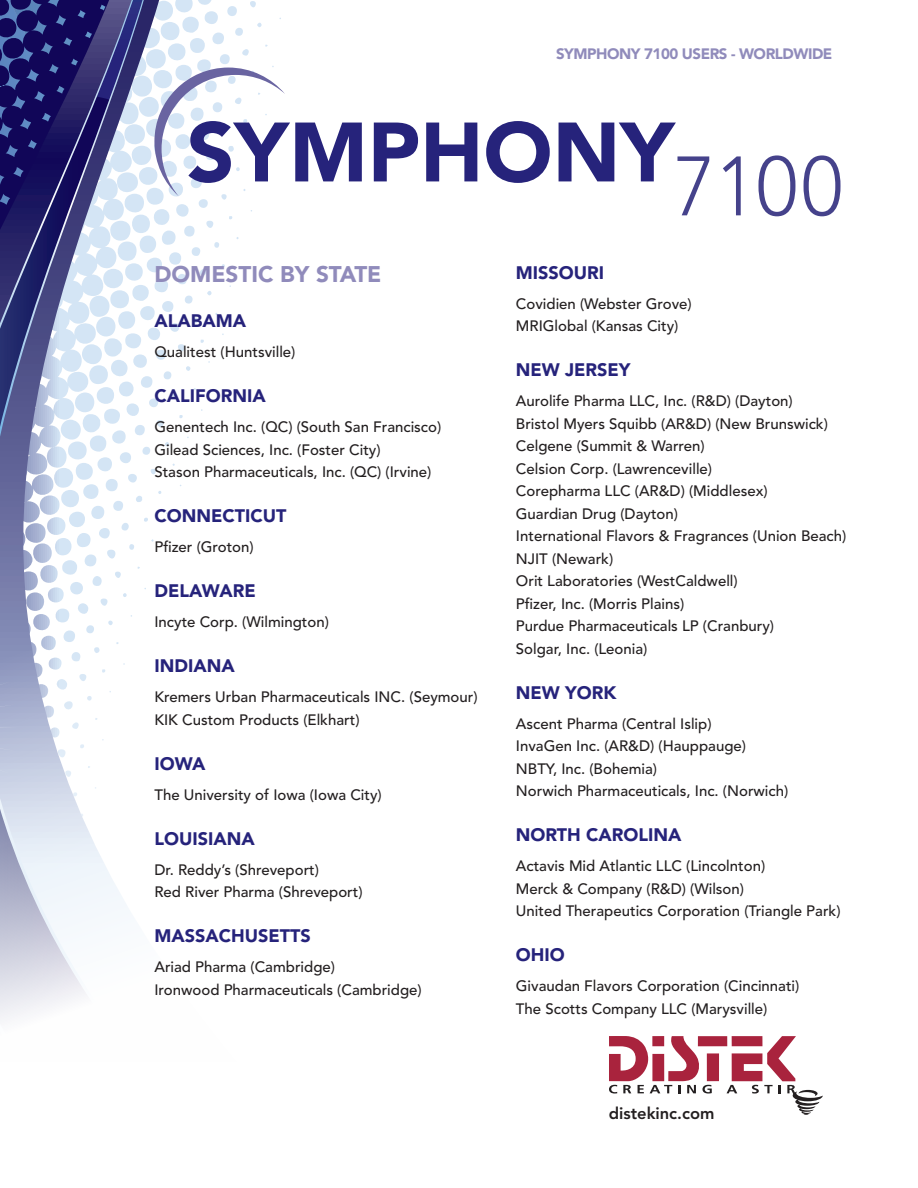
<style>
.page{position:relative;width:918px;height:1188px;background:#fff}
.page>*{position:absolute;margin:0;border:0;box-sizing:border-box;transform-origin:0 0}
.t1{font:900 83.25px "Avenir LT Std";color:#26237b}
.t2{font:900 22.5px "Avenir LT Std";color:#908bbb}
.t3{font:900 18px "Avenir LT Std";color:#26237b}
.t4{font:800 16.5px "Avenir LT Std";color:#231f20}
.t5{font:500 15px/22.5px "Avenir LT Std";color:#231f20}
.t6{font:900 15px "Avenir LT Std";letter-spacing:-.03em;color:#908bbb}
.s1{font-weight:300;color:#45428b}
</style>
<div class="page">
<svg style="left:0;top:277px;width:180px;height:744px"></svg>
<svg style="left:0;top:579px;width:17px;height:297px;background:#a4acca"></svg>
<svg style="left:0;top:0;width:285px;height:277px"></svg>
<div style="left:698px;top:1036px;width:29px;height:10px;background:#a9233d"></div>
<div style="left:707px;top:1053px;width:12px;height:28px;background:#a9233d"></div>
<svg style="left:609px;top:1036px;width:103px;height:58px"></svg>
<svg style="left:727px;top:1036px;width:96px;height:79px"></svg>
<p class="t6" style="left:556px;top:44px;width:278px">SYMPHONY 7100 USERS - WORLDWIDE</p>
<h1 class="t1" style="left:187px;top:102px;width:657px">SYMPHONY<span class="s1">7100</span></h1>
<h2 class="t2" style="left:154px;top:261px;width:229px">DOMESTIC BY STATE</h2>
<p class="t3" style="left:154px;top:310px;width:93px">ALABAMA</p>
<p class="t5" style="left:154px;top:341px;width:143px">Qualitest (Huntsville)</p>
<p class="t3" style="left:154px;top:385px;width:113px">CALIFORNIA</p>
<p class="t5" style="left:154px;top:416px;width:288px">Genentech Inc. (QC) (South San Francisco)<br>Gilead Sciences, Inc. (Foster City)<br>Stason Pharmaceuticals, Inc. (QC) (Irvine)</p>
<p class="t3" style="left:154px;top:505px;width:133px">CONNECTICUT</p>
<p class="t5" style="left:154px;top:536px;width:101px">Pfizer (Groton)</p>
<p class="t3" style="left:154px;top:580px;width:103px">DELAWARE</p>
<p class="t5" style="left:154px;top:611px;width:176px">Incyte Corp. (Wilmington)</p>
<p class="t3" style="left:154px;top:655px;width:82px">INDIANA</p>
<p class="t5" style="left:154px;top:686px;width:325px">Kremers Urban Pharmaceuticals INC. (Seymour)<br>KIK Custom Products (Elkhart)</p>
<p class="t3" style="left:154px;top:752px;width:53px">IOWA</p>
<p class="t5" style="left:154px;top:784px;width:229px">The University of Iowa (Iowa City)</p>
<p class="t3" style="left:154px;top:827px;width:102px">LOUISIANA</p>
<p class="t5" style="left:154px;top:859px;width:210px">Dr. Reddy’s (Shreveport)<br>Red River Pharma (Shreveport)</p>
<p class="t3" style="left:154px;top:925px;width:158px">MASSACHUSETTS</p>
<p class="t5" style="left:154px;top:956px;width:269px">Ariad Pharma (Cambridge)<br>Ironwood Pharmaceuticals (Cambridge)</p>
<p class="t3" style="left:516px;top:262px;width:90px">MISSOURI</p>
<p class="t5" style="left:516px;top:293px;width:177px">Covidien (Webster Grove)<br>MRIGlobal (Kansas City)</p>
<p class="t3" style="left:516px;top:359px;width:116px">NEW JERSEY</p>
<p class="t5" style="left:516px;top:390px;width:332px">Aurolife Pharma LLC, Inc. (R&amp;D) (Dayton)<br>Bristol Myers Squibb (AR&amp;D) (New Brunswick)<br>Celgene (Summit &amp; Warren)<br>Celsion Corp. (Lawrenceville)<br>Corepharma LLC (AR&amp;D) (Middlesex)<br>Guardian Drug (Dayton)<br>International Flavors &amp; Fragrances (Union Beach)<br>NJIT (Newark)<br>Orit Laboratories (WestCaldwell)<br>Pfizer, Inc. (Morris Plains)<br>Purdue Pharmaceuticals LP (Cranbury)<br>Solgar, Inc. (Leonia)</p>
<p class="t3" style="left:516px;top:682px;width:102px">NEW YORK</p>
<p class="t5" style="left:516px;top:713px;width:274px">Ascent Pharma (Central Islip)<br>InvaGen Inc. (AR&amp;D) (Hauppauge)<br>NBTY, Inc. (Bohemia)<br>Norwich Pharmaceuticals, Inc. (Norwich)</p>
<p class="t3" style="left:516px;top:824px;width:167px">NORTH CAROLINA</p>
<p class="t5" style="left:516px;top:855px;width:326px">Actavis Mid Atlantic LLC (Lincolnton)<br>Merck &amp; Company (R&amp;D) (Wilson)<br>United Therapeutics Corporation (Triangle Park)</p>
<p class="t3" style="left:516px;top:944px;width:50px">OHIO</p>
<p class="t5" style="left:516px;top:975px;width:285px">Givaudan Flavors Corporation (Cincinnati)<br>The Scotts Company LLC (Marysville)</p>
<p class="t4" style="left:609px;top:1104px;width:107px">distekinc.com</p>
</div>
